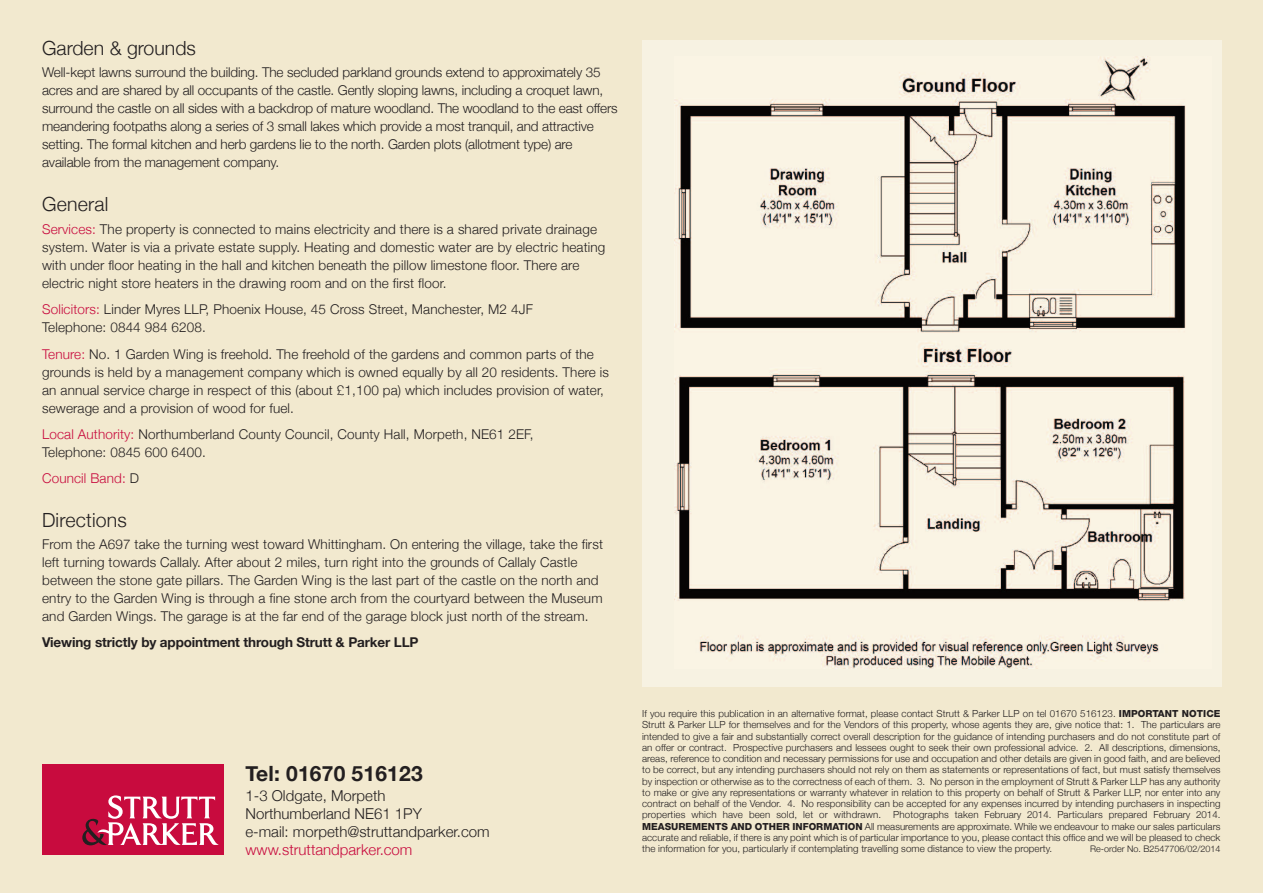
<style>
.page{position:relative;width:1263px;height:893px;background:#f2e9cf}
.page>*{position:absolute;margin:0;border:0;box-sizing:border-box;transform-origin:0 0}
.t1{font:700 21px "Helvetica Neue";letter-spacing:.01em;color:#231f20}
.t2{font:300 19.5px "Helvetica Neue";letter-spacing:.01em;color:#231f20}
.t3{font:300 15px/18px "Helvetica Neue";color:#231f20}
.t4{font:300 15px "Helvetica Neue";color:#c80b3e}
.t5{font:300 13.5px/18px "Helvetica Neue";letter-spacing:.01em;color:#231f20}
.t6{font:300 13.5px/18px "Helvetica Neue";letter-spacing:-.01em;color:#231f20}
.t7{font:700 13.5px "Helvetica Neue";letter-spacing:-.01em;color:#231f20}
.t8{font:300 13.5px "Helvetica Neue";letter-spacing:.01em;color:#c80b3e}
.t9{font:300 9.75px/11.2px "Helvetica Neue";letter-spacing:.005em;color:#231f20;text-align:justify}
.t10{font:300 9px "Helvetica Neue";color:#231f20}
.s1{color:#c80b3e}
.s2{color:#231f20}
.s3{font-weight:800}
</style>
<div class="page">
<div style="left:43px;top:764px;width:181px;height:91px;background:#c80b3e"></div>
<svg style="left:82px;top:795px;width:137px;height:50px"></svg>
<div style="left:642px;top:40px;width:580px;height:647px;background:#f7f2e2"></div>
<img style="left:675px;top:56px;width:511px;height:612px">
<h2 class="t2" style="left:42px;top:36px;width:155px">Garden &amp; grounds</h2>
<p class="t6" style="left:42px;top:63px;width:577px">Well-kept lawns surround the building. The secluded parkland grounds extend to approximately 35 acres and are shared by all occupants of the castle. Gently sloping lawns, including a croquet lawn, surround the castle on all sides with a backdrop of mature woodland. The woodland to the east offers meandering footpaths along a series of 3 small lakes which provide a most tranquil, and attractive setting. The formal kitchen and herb gardens lie to the north. Garden plots (allotment type) are available from the management company.</p>
<h2 class="t2" style="left:42px;top:192px;width:68px">General</h2>
<p class="t5" style="left:42px;top:219px;width:565px"><span class="s1">Services:</span> The property is connected to mains electricity and there is a shared private drainage system. Water is via a private estate supply. Heating and domestic water are by electric heating with under floor heating in the hall and kitchen beneath the pillow limestone floor. There are electric night store heaters in the drawing room and on the first floor.</p>
<h3 class="t5" style="left:42px;top:300px;width:492px"><span class="s1">Solicitors:</span> Linder Myres LLP, Phoenix House, 45 Cross Street, Manchester, M2 4JF<br>Telephone: 0844 984 6208.</h3>
<p class="t5" style="left:42px;top:344px;width:568px"><span class="s1">Tenure:</span> No. 1 Garden Wing is freehold. The freehold of the gardens and common parts of the grounds is held by a management company which is owned equally by all 20 residents. There is an annual service charge in respect of this (about £1,100 pa) which includes provision of water, sewerage and a provision of wood for fuel.</p>
<h3 class="t5" style="left:42px;top:425px;width:493px"><span class="s1">Local Authority:</span> Northumberland County Council, County Hall, Morpeth, NE61 2EF,<br>Telephone: 0845 600 6400.</h3>
<h3 class="t8" style="left:42px;top:470px;width:98px">Council Band: <span class="s2">D</span></h3>
<h2 class="t2" style="left:42px;top:508px;width:86px">Directions</h2>
<p class="t5" style="left:42px;top:535px;width:562px">From the A697 take the turning west toward Whittingham. On entering the village, take the first left turning towards Callaly. After about 2 miles, turn right into the grounds of Callaly Castle between the stone gate pillars. The Garden Wing is the last part of the castle on the north and entry to the Garden Wing is through a fine stone arch from the courtyard between the Museum and Garden Wings. The garage is at the far end of the garage block just north of the stream.</p>
<h3 class="t7" style="left:42px;top:634px;width:378px">Viewing strictly by appointment through Strutt &amp; Parker LLP</h3>
<h1 class="t1" style="left:245px;top:761px;width:179px">Tel: 01670 516123</h1>
<h3 class="t3" style="left:245px;top:786px;width:246px">1-3 Oldgate, Morpeth<br>Northumberland NE61 1PY<br>e-mail: morpeth@struttandparker.com</h3>
<h3 class="t4" style="left:245px;top:840px;width:168px">www.struttandparker.com</h3>
<p class="t9" style="left:642px;top:708px;width:580px">If you require this publication in an alternative format, please contact Strutt &amp; Parker LLP on tel 01670 516123. <span class="s3">IMPORTANT NOTICE </span>Strutt &amp; Parker LLP for themselves and for the Vendors of this property, whose agents they are, give notice that: 1. The particulars are intended to give a fair and substantially correct overall description for the guidance of intending purchasers and do not constitute part of an offer or contract. Prospective purchasers and lessees ought to seek their own professional advice. 2. All descriptions, dimensions, areas, reference to condition and necessary permissions for use and occupation and other details are given in good faith, and are believed to be correct, but any intending purchasers should not rely on them as statements or representations of fact, but must satisfy themselves by inspection or otherwise as to the correctness of each of them. 3. No person in the employment of Strutt &amp; Parker LLP has any authority to make or give any representations or warranty whatever in relation to this property on behalf of Strutt &amp; Parker LLP, nor enter into any contract on behalf of the Vendor. 4. No responsibility can be accepted for any expenses incurred by intending purchasers in inspecting properties which have been sold, let or withdrawn. Photographs taken February 2014. Particulars prepared February 2014.<br><span class="s3">MEASUREMENTS AND OTHER INFORMATION</span> All measurements are approximate. While we endeavour to make our sales particulars accurate and reliable, if there is any point which is of particular importance to you, please contact this office and we will be pleased to check the information for you, particularly if contemplating travelling some distance to view the property.</p>
<p class="t10" style="left:1090px;top:843px;width:132px">Re-order No. B2547706/02/2014</p>
</div>
